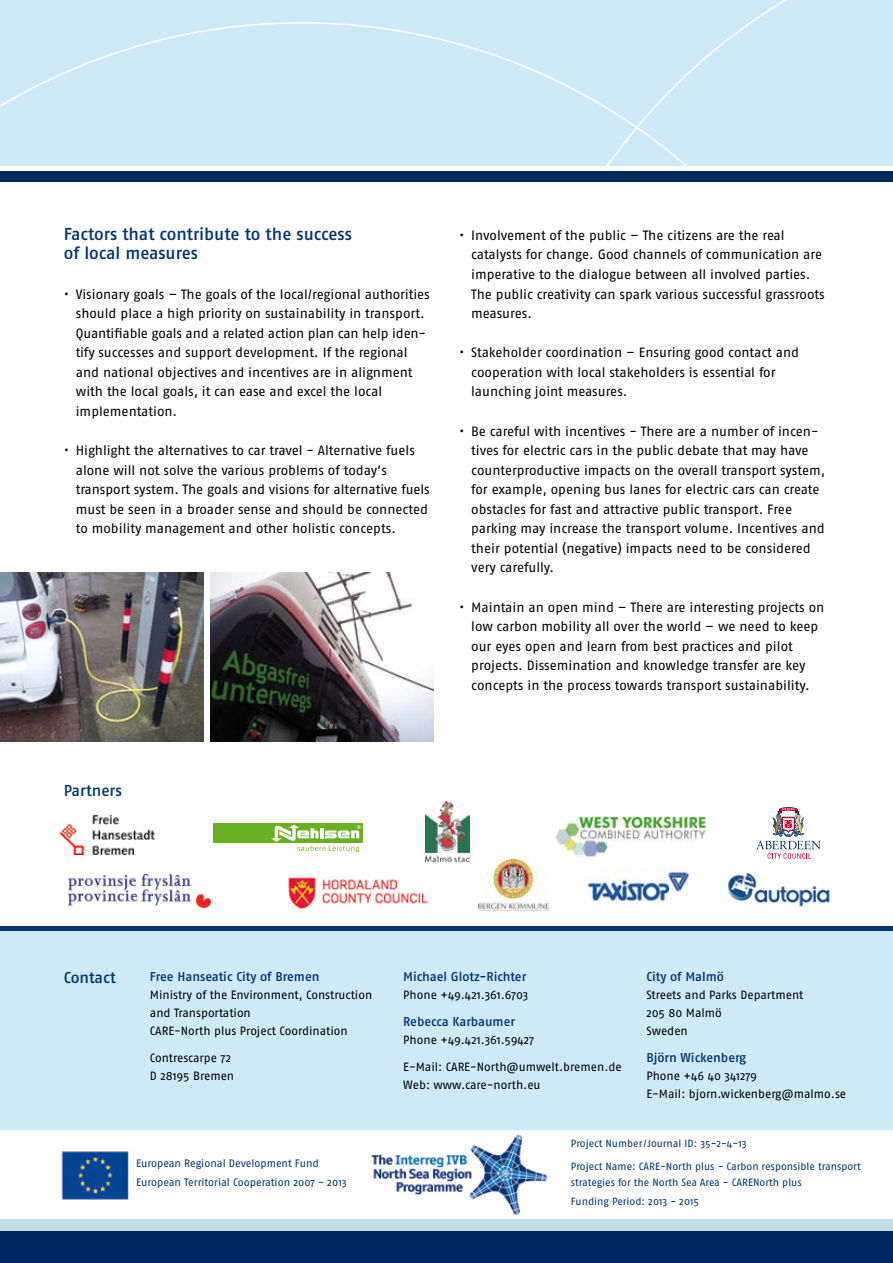
<style>
.page{position:relative;width:893px;height:1263px;background:#fff}
.page>*{position:absolute;margin:0;border:0;box-sizing:border-box;transform-origin:0 0}
.t1{font:17.25px/19.5px "Fago No Med";letter-spacing:-.005em;color:#003571}
.t2{font:15.75px "Fago No Med";letter-spacing:-.005em;color:#003571}
.t3{font:13.5px/19.5px "Fago No";letter-spacing:-.005em;color:#000}
.t4{font:12.75px "Fago No Med";letter-spacing:-.005em;color:#003571}
.t5{font:12px/18px "Fago No";letter-spacing:-.005em;color:#000}
.t6{font:10.8px/18.8px "Fago No";letter-spacing:-.005em;color:#003571}
.t7{font:10.5px/22.5px "Fago No";color:#003571}
</style>
<div class="page">
<div style="left:0;top:1219px;width:893px;height:28px;background:#c3dde5"></div>
<div style="left:0;top:1231px;width:893px;height:32px;background:#002b60"></div>
<div style="left:0;top:0;width:893px;height:165px;background:#ceeaf7"></div>
<div style="left:0;top:171px;width:893px;height:11px;background:#002b60"></div>
<svg style="left:0;top:22px;width:829px;height:144px"></svg>
<img style="left:61px;top:1151px;width:68px;height:49px">
<img style="left:371px;top:1134px;width:177px;height:81px">
<div style="left:0;top:927px;width:893px;height:203px;background:#ceeaf7"></div>
<hr style="left:0;top:926px;width:893px;height:4px;background:#003571">
<img style="left:68px;top:874px;width:143px;height:33px">
<img style="left:59px;top:814px;width:96px;height:41px">
<img style="left:288px;top:877px;width:141px;height:32px">
<div style="left:213px;top:823px;width:149px;height:20px;background:#6ab023"></div>
<svg style="left:271px;top:824px;width:90px;height:28px"></svg>
<img style="left:585px;top:868px;width:104px;height:35px">
<img style="left:425px;top:801px;width:45px;height:60px">
<svg style="left:756px;top:808px;width:65px;height:51px"></svg>
<img style="left:478px;top:859px;width:71px;height:52px">
<img style="left:555px;top:817px;width:153px;height:39px">
<img style="left:210px;top:572px;width:224px;height:169px">
<img style="left:0;top:572px;width:204px;height:169px">
<img style="left:728px;top:872px;width:102px;height:35px">
<p class="t1" style="left:64px;top:224px;width:290px">Factors that contribute to the success of local measures</p>
<p class="t3" style="left:76px;top:284px;width:356px;text-indent:-12px">• Visionary goals – The goals of the local/regional authorities should place a high priority on sustainability in transport.<br>Quantifiable goals and a related action plan can help iden&shy;tify successes and support development. If the regional and national objectives and incentives are in alignment with the local goals, it can ease and excel the local implementation.</p>
<p class="t3" style="left:76px;top:440px;width:355px;text-indent:-12px">• Highlight the alternatives to car travel - Alternative fuels alone will not solve the various problems of today’s transport system. The goals and visions for alternative fuels must be seen in a broader sense and should be connected to mobility management and other holistic concepts.</p>
<p class="t3" style="left:471px;top:225px;width:355px;text-indent:-12px">• Involvement of the public – The citizens are the real catalysts for change. Good channels of communication are imperative to the dialogue between all involved parties.<br>The public creativity can spark various successful grassroots measures.</p>
<p class="t3" style="left:471px;top:343px;width:329px;text-indent:-12px">• Stakeholder coordination – Ensuring good contact and cooperation with local stakeholders is essential for launching joint measures.</p>
<p class="t3" style="left:471px;top:421px;width:355px;text-indent:-12px">• Be careful with incentives - There are a number of incen&shy;tives for electric cars in the public debate that may have counterproductive impacts on the overall transport system, for example, opening bus lanes for electric cars can create obstacles for fast and attractive public transport. Free parking may increase the transport volume. Incentives and their potential (negative) impacts need to be considered very carefully.</p>
<p class="t3" style="left:471px;top:597px;width:355px;text-indent:-12px">• Maintain an open mind – There are interesting projects on low carbon mobility all over the world – we need to keep our eyes open and learn from best practices and pilot projects. Dissemination and knowledge transfer are key concepts in the process towards transport sustainability.</p>
<p class="t2" style="left:64px;top:781px;width:60px">Partners</p>
<p class="t2" style="left:64px;top:969px;width:53px">Contact</p>
<p class="t4" style="left:646px;top:969px;width:79px">City of Malmö</p>
<p class="t5" style="left:646px;top:986px;width:159px">Streets and Parks Department<br>205 80 Malmö<br>Sweden</p>
<p class="t4" style="left:646px;top:1050px;width:101px">Björn Wickenberg</p>
<p class="t5" style="left:646px;top:1067px;width:201px">Phone +46 40 341279<br>E-Mail: bjorn.wickenberg@malmo.se</p>
<p class="t4" style="left:150px;top:969px;width:171px">Free Hanseatic City of Bremen</p>
<p class="t5" style="left:150px;top:986px;width:224px">Ministry of the Environment, Construction and Transportation<br>CARE-North plus Project Coordination</p>
<p class="t5" style="left:150px;top:1049px;width:86px">Contrescarpe 72<br>D 28195 Bremen</p>
<p class="t4" style="left:403px;top:969px;width:125px">Michael Glotz-Richter</p>
<p class="t5" style="left:403px;top:986px;width:127px">Phone +49.421.361.6703</p>
<p class="t4" style="left:403px;top:1014px;width:113px">Rebecca Karbaumer</p>
<p class="t5" style="left:403px;top:1031px;width:132px">Phone +49.421.361.59427</p>
<p class="t5" style="left:403px;top:1058px;width:220px">E-Mail: CARE-North@umwelt.bremen.de<br>Web: www.care-north.eu</p>
<p class="t6" style="left:136px;top:1153px;width:212px">European Regional Development Fund<br>European Territorial Cooperation 2007 - 2013</p>
<p class="t7" style="left:571px;top:1132px;width:291px">Project Number/Journal ID: 35-2-4-13<br>Project Name: CARE-North plus - Carbon responsible transport</p>
<p class="t7" style="left:571px;top:1172px;width:232px;line-height:19.5px">strategies for the North Sea Area - CARENorth plus<br>Funding Period: 2013 - 2015</p>
</div>
